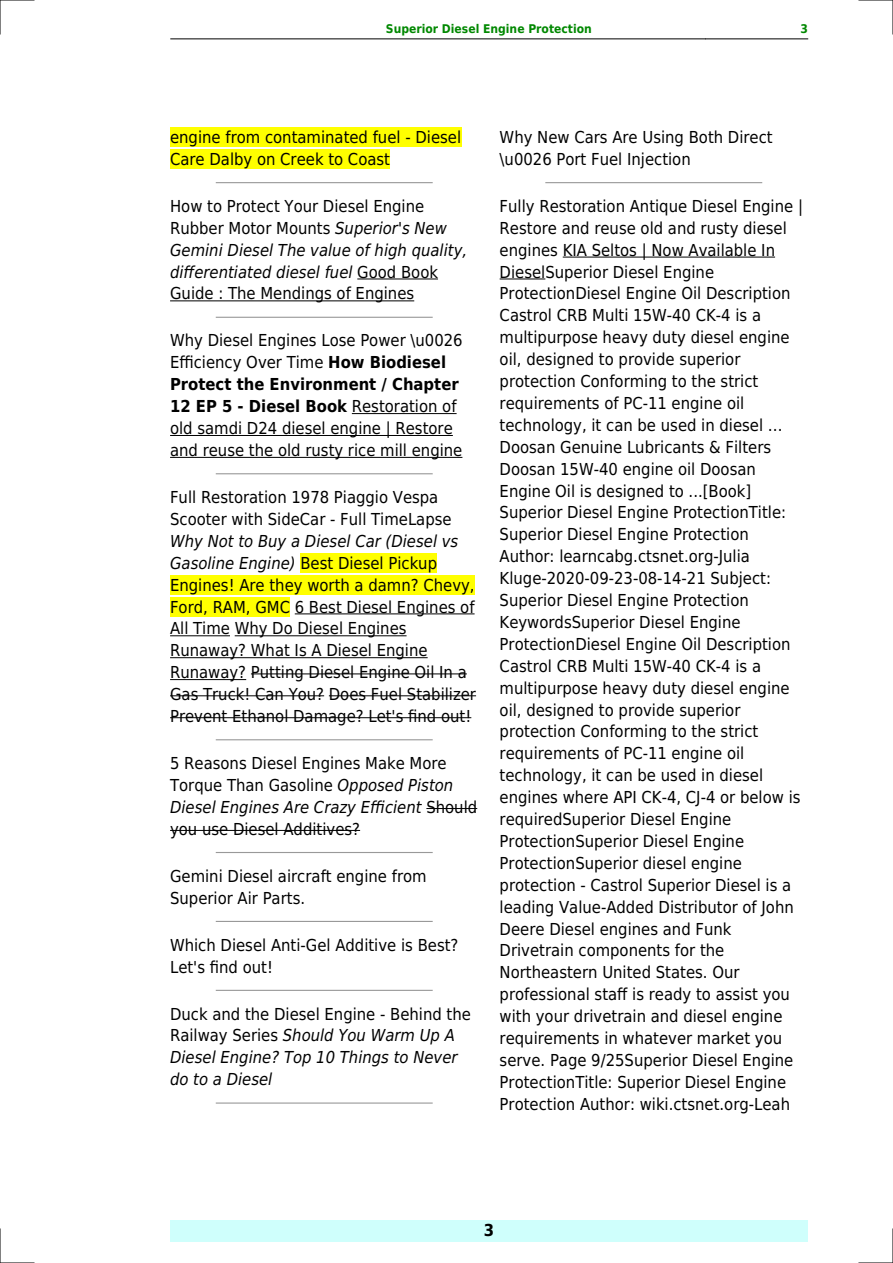
<style>
.page{position:relative;width:893px;height:1263px;background:#fff}
.page>*{position:absolute;margin:0;border:0;box-sizing:border-box;transform-origin:0 0}
.t1{font:16.5px/21.9px "DejaVu Sans Condensed";color:#000}
.t2{font:italic 16.5px/21.9px "DejaVu Sans Condensed";color:#000}
.t3{font:700 16.5px "DejaVu Sans Condensed";color:#000}
.t4{font:700 12px "DejaVu Sans Condensed";color:#080}
.s1{font-style:italic}
.s2{font-weight:700}
.s3{font-style:normal}
</style>
<div class="page">
<hr style="left:170px;top:39px;width:102px;height:1px;background:#000">
<hr style="left:272px;top:39px;width:433px;height:1px;background:#000">
<hr style="left:706px;top:39px;width:102px;height:1px;background:#000">
<div style="left:170px;top:1220px;width:638px;height:22px;background:#cffffc"></div>
<div style="left:170px;top:128px;width:291px;height:19px;background:#ff0"></div>
<div style="left:170px;top:150px;width:220px;height:19px;background:#ff0"></div>
<hr style="left:216px;top:182px;width:216px;height:1px;background:#999">
<hr style="left:357px;top:279px;width:81px;height:1px;background:#000">
<hr style="left:170px;top:300px;width:244px;height:1px;background:#000">
<hr style="left:216px;top:317px;width:216px;height:1px;background:#999">
<hr style="left:352px;top:413px;width:105px;height:1px;background:#000">
<hr style="left:170px;top:435px;width:283px;height:1px;background:#000">
<hr style="left:170px;top:457px;width:292px;height:1px;background:#000">
<hr style="left:216px;top:473px;width:216px;height:1px;background:#999">
<div style="left:300px;top:553px;width:137px;height:20px;background:#ff0"></div>
<div style="left:170px;top:575px;width:305px;height:19px;background:#ff0"></div>
<div style="left:170px;top:597px;width:120px;height:19px;background:#ff0"></div>
<hr style="left:295px;top:613px;width:180px;height:1px;background:#000">
<hr style="left:170px;top:635px;width:60px;height:1px;background:#000">
<hr style="left:235px;top:635px;width:172px;height:1px;background:#000">
<hr style="left:170px;top:657px;width:258px;height:1px;background:#000">
<hr style="left:170px;top:679px;width:76px;height:1px;background:#000">
<hr style="left:251px;top:673px;width:216px;height:1px;background:#000">
<hr style="left:170px;top:695px;width:154px;height:1px;background:#000">
<hr style="left:329px;top:695px;width:147px;height:1px;background:#000">
<hr style="left:170px;top:717px;width:301px;height:1px;background:#000">
<hr style="left:216px;top:739px;width:216px;height:1px;background:#999">
<hr style="left:426px;top:808px;width:51px;height:1px;background:#000">
<hr style="left:170px;top:830px;width:190px;height:1px;background:#000">
<hr style="left:216px;top:852px;width:216px;height:1px;background:#999">
<hr style="left:216px;top:921px;width:216px;height:1px;background:#999">
<hr style="left:216px;top:990px;width:216px;height:1px;background:#999">
<hr style="left:216px;top:1102px;width:216px;height:1px;background:#999">
<hr style="left:546px;top:182px;width:216px;height:1px;background:#999">
<hr style="left:563px;top:257px;width:212px;height:1px;background:#000">
<hr style="left:500px;top:279px;width:45px;height:1px;background:#000">
<hr style="left:0;top:0;width:34px;height:1px;background:#000">
<hr style="left:859px;top:0;width:34px;height:1px;background:#000">
<hr style="left:0;top:1262px;width:34px;height:1px;background:#000">
<hr style="left:859px;top:1262px;width:34px;height:1px;background:#000">
<hr style="left:0;top:0;width:1px;height:34px;background:#000">
<hr style="left:0;top:1229px;width:1px;height:34px;background:#000">
<hr style="left:892px;top:0;width:1px;height:34px;background:#000">
<hr style="left:892px;top:1229px;width:1px;height:34px;background:#000">
<p class="t4" style="left:386px;top:21px;width:207px">Superior Diesel Engine Protection</p>
<p class="t4" style="left:800px;top:21px;width:9px">3</p>
<p class="t1" style="left:170px;top:126px;width:293px">engine from contaminated fuel - Diesel<br>Care Dalby on Creek to Coast</p>
<p class="t1" style="left:170px;top:195px;width:299px">How to Protect Your Diesel Engine Rubber Motor Mounts <span class="s1">Superior's New Gemini Diesel The value of high quality, differentiated diesel fuel</span> Good Book Guide : The Mendings of Engines</p>
<p class="t1" style="left:170px;top:330px;width:294px">Why Diesel Engines Lose Power \u0026<br>Efficiency Over Time <span class="s2">How Biodiesel Protect the Environment / Chapter 12 EP 5 - Diesel Book</span> Restoration of old samdi D24 diesel engine | Restore and reuse the old rusty rice mill engine</p>
<p class="t1" style="left:170px;top:486px;width:283px">Full Restoration 1978 Piaggio Vespa<br>Scooter with SideCar - Full TimeLapse</p>
<p class="t1" style="left:170px;top:530px;width:307px"><span class="s1">Why Not to Buy a Diesel Car (Diesel vs Gasoline Engine)</span> Best Diesel Pickup Engines! Are they worth a damn? Chevy, Ford, RAM, GMC 6 Best Diesel Engines of All Time Why Do Diesel Engines Runaway? What Is A Diesel Engine Runaway? Putting Diesel Engine Oil In a Gas Truck! Can You? Does Fuel Stabilizer Prevent Ethanol Damage? Let's find out!</p>
<p class="t1" style="left:170px;top:752px;width:309px">5 Reasons Diesel Engines Make More Torque Than Gasoline <span class="s1">Opposed Piston Diesel Engines Are Crazy Efficient</span> Should you use Diesel Additives?</p>
<p class="t1" style="left:170px;top:865px;width:258px">Gemini Diesel aircraft engine from<br>Superior Air Parts.</p>
<p class="t1" style="left:170px;top:934px;width:290px">Which Diesel Anti-Gel Additive is Best?<br>Let's find out!</p>
<p class="t2" style="left:170px;top:1003px;width:302px"><span class="s3">Duck and the Diesel Engine - Behind the<br>Railway Series</span> Should You Warm Up A<br>Diesel Engine? Top 10 Things to Never do to a Diesel</p>
<p class="t1" style="left:500px;top:126px;width:275px">Why New Cars Are Using Both Direct \u0026 Port Fuel Injection</p>
<p class="t1" style="left:500px;top:195px;width:305px">Fully Restoration Antique Diesel Engine | Restore and reuse old and rusty diesel engines KIA Seltos | Now Available In DieselSuperior Diesel Engine ProtectionDiesel Engine Oil Description Castrol CRB Multi 15W-40 CK-4 is a multipurpose heavy duty diesel engine oil, designed to provide superior protection Conforming to the strict requirements of PC-11 engine oil technology, it can be used in diesel Doosan Genuine Lubricants &amp; Filters Doosan 15W-40 engine oil Doosan Engine Oil is designed to ...[Book] Superior Diesel Engine ProtectionTitle:<br>Superior Diesel Engine Protection Author: learncabg.ctsnet.org-Julia Kluge-2020-09-23-08-14-21 Subject:<br>Superior Diesel Engine Protection KeywordsSuperior Diesel Engine ProtectionDiesel Engine Oil Description Castrol CRB Multi 15W-40 CK-4 is a multipurpose heavy duty diesel engine oil, designed to provide superior protection Conforming to the strict requirements of PC-11 engine oil technology, it can be used in diesel engines where API CK-4, CJ-4 or below is requiredSuperior Diesel Engine ProtectionSuperior Diesel Engine ProtectionSuperior diesel engine protection - Castrol Superior Diesel is a leading Value-Added Distributor of John Deere Diesel engines and Funk Drivetrain components for the Northeastern United States. Our professional staff is ready to assist you with your drivetrain and diesel engine requirements in whatever market you serve. Page 9/25Superior Diesel Engine ProtectionTitle: Superior Diesel Engine Protection Author: wiki.ctsnet.org-Leah</p>
<p class="t3" style="left:484px;top:1221px;width:12px">3</p>
</div>
